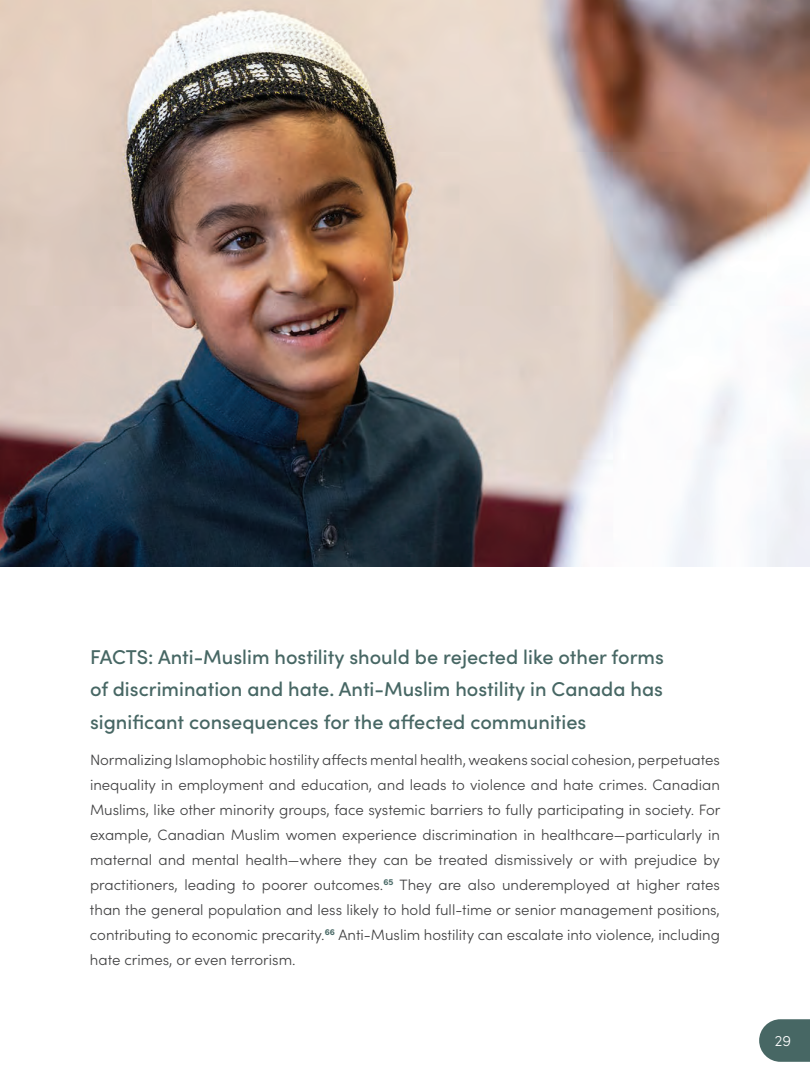
<style>
.page{position:relative;width:810px;height:1080px;background:#fff}
.page>*{position:absolute;margin:0;border:0;box-sizing:border-box;transform-origin:0 0}
.H3_-_Body_Heading{font:500 20px/32.5px "Sofia Pro";color:#476764;text-align:justify}
.Body_Copy{font:300 15px/25px "Sofia Pro";color:#404041;text-align:justify}
.t1{font:300 15px "Sofia Pro";color:#fff}
</style>
<div class="page">
<svg style="left:759px;top:1019px;width:51px;height:43px;background:#597673"></svg>
<img style="left:0;top:0;width:810px;height:567px">
<p class="H3_-_Body_Heading" style="left:90px;top:639px;width:575px">FACTS: Anti-Muslim hostility should be rejected like other forms of discrimination and hate. Anti-Muslim hostility in Canada has significant consequences for the affected communities</p>
<p class="Body_Copy" style="left:90px;top:746px;width:632px">Normalizing Islamophobic hostility affects mental health, weakens social cohesion, perpetuates inequality in employment and education, and leads to violence and hate crimes. Canadian Muslims, like other minority groups, face systemic barriers to fully participating in society. For example, Canadian Muslim women experience discrimination in healthcare—particularly in maternal and mental health—where they can be treated dismissively or with prejudice by practitioners, leading to poorer outcomes.<sup>65</sup> They are also underemployed at higher rates than the general population and less likely to hold full-time or senior management positions, contributing to economic precarity.<sup>66</sup> Anti-Muslim hostility can escalate into violence, including hate crimes, or even terrorism.</p>
<p class="t1" style="left:775px;top:1030px;width:18px">29</p>
</div>
